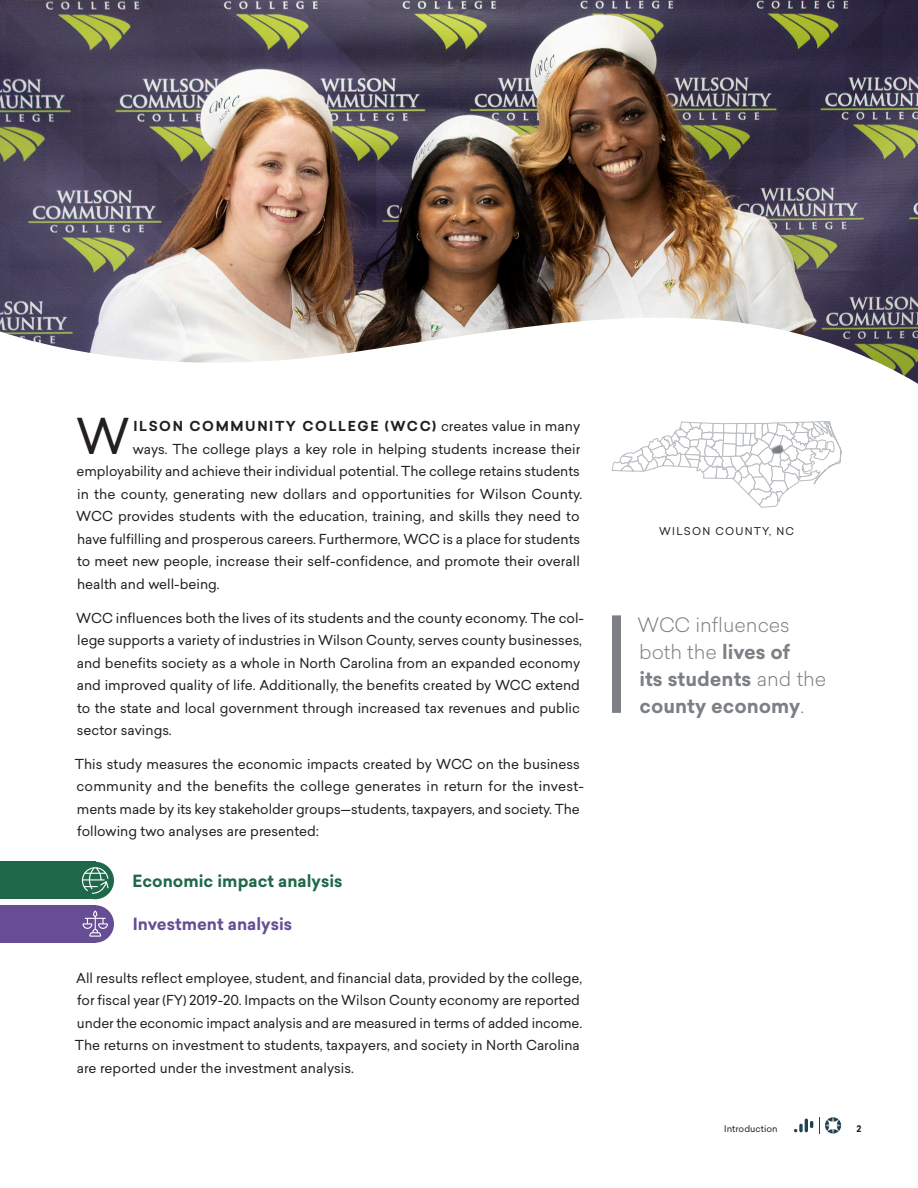
<style>
.page{position:relative;width:918px;height:1188px;background:#fff}
.page>*{position:absolute;margin:0;border:0;box-sizing:border-box;transform-origin:0 0}
.Drop_cap{font:48.45px "Sailec";color:#231f20}
.Pull_quote{font:700 19.5px/27px "Sailec";color:#7c8084}
.Side_text_title{font:700 16.5px "Sailec";color:#1f684a}
.Side_text_title-2{font:700 16.5px "Sailec";color:#674d94}
.Drop_cap-2{font:13.5px/22.5px "Sailec";color:#231f20}
.Drop_cap-3{font:700 13.5px "Sailec";letter-spacing:.12em;color:#231f20}
.t1{font:10.5px "Sailec";letter-spacing:.12em;color:#231f20}
.Page_footer{font:9px "Sailec";letter-spacing:.005em;color:#231f20}
.Page_footer-2{font:700 9px "Sailec";color:#231f20}
.s1{font-weight:400}
.s2{font-weight:300}
</style>
<div class="page">
<svg style="left:794px;top:1119px;width:19px;height:13px"></svg>
<svg style="left:819px;top:1117px;width:22px;height:17px"></svg>
<img style="left:0;top:0;width:918px;height:384px">
<div style="left:612px;top:615px;width:9px;height:98px;background:#7c8084"></div>
<div style="left:0;top:905px;width:95px;height:38px;background:#674d94"></div>
<div style="left:76px;top:905px;width:38px;height:38px;background:#674d94;border-radius:50%"></div>
<svg style="left:82px;top:911px;width:26px;height:26px"></svg>
<div style="left:0;top:862px;width:95px;height:37px;background:#1f684a"></div>
<div style="left:76px;top:862px;width:38px;height:37px;background:#1f684a;border-radius:50%"></div>
<svg style="left:82px;top:867px;width:27px;height:27px"></svg>
<svg style="left:612px;top:421px;width:230px;height:87px"></svg>
<p class="Drop_cap" style="left:76px;top:402px;width:55px">W</p>
<p class="Drop_cap-3" style="left:133px;top:417px;width:448px">ILSON COMMUNITY COLLEGE (WCC) <span class="s1">creates value in many</span></p>
<p class="Drop_cap-2" style="left:133px;top:437px;width:449px">ways. The college plays a key role in helping students increase their</p>
<p class="Drop_cap-2" style="left:77px;top:460px;width:505px">employability and achieve their individual potential. The college retains students</p>
<p class="Drop_cap-2" style="left:77px;top:482px;width:507px">in the county, generating new dollars and opportunities for Wilson County.</p>
<p class="Drop_cap-2" style="left:76px;top:505px;width:505px">WCC provides students with the education, training, and skills they need to</p>
<p class="Drop_cap-2" style="left:77px;top:527px;width:505px">have fulfilling and prosperous careers. Furthermore, WCC is a place for students</p>
<p class="Drop_cap-2" style="left:77px;top:550px;width:504px">to meet new people, increase their self-confidence, and promote their overall</p>
<p class="Drop_cap-2" style="left:77px;top:572px;width:144px">health and well-being.</p>
<p class="Drop_cap-2" style="left:76px;top:606px;width:509px">WCC influences both the lives of its students and the county economy. The col&shy;lege supports a variety of industries in Wilson County, serves county businesses, and benefits society as a whole in North Carolina from an expanded economy and improved quality of life. Additionally, the benefits created by WCC extend to the state and local government through increased tax revenues and public sector savings.</p>
<p class="Drop_cap-2" style="left:75px;top:752px;width:510px">This study measures the economic impacts created by WCC on the business community and the benefits the college generates in return for the invest&shy;ments made by its key stakeholder groups—students, taxpayers, and society. The following two analyses are presented:</p>
<p class="Side_text_title" style="left:133px;top:869px;width:212px">Economic impact analysis</p>
<p class="Side_text_title-2" style="left:133px;top:912px;width:161px">Investment analysis</p>
<p class="Drop_cap-2" style="left:75px;top:966px;width:509px">All results reflect employee, student, and financial data, provided by the college, for fiscal year (FY) 2019-20. Impacts on the Wilson County economy are reported under the economic impact analysis and are measured in terms of added income.<br>The returns on investment to students, taxpayers, and society in North Carolina are reported under the investment analysis.</p>
<p class="t1" style="left:659px;top:523px;width:136px">WILSON COUNTY, NC</p>
<p class="Pull_quote" style="left:638px;top:611px;width:190px"><span class="s2">WCC influences both the</span> lives of<br>its students <span class="s2">and the </span>county economy<span class="s2">.</span></p>
<p class="Page_footer" style="left:724px;top:1123px;width:55px">Introduction</p>
<p class="Page_footer-2" style="left:856px;top:1123px;width:6px">2</p>
</div>
